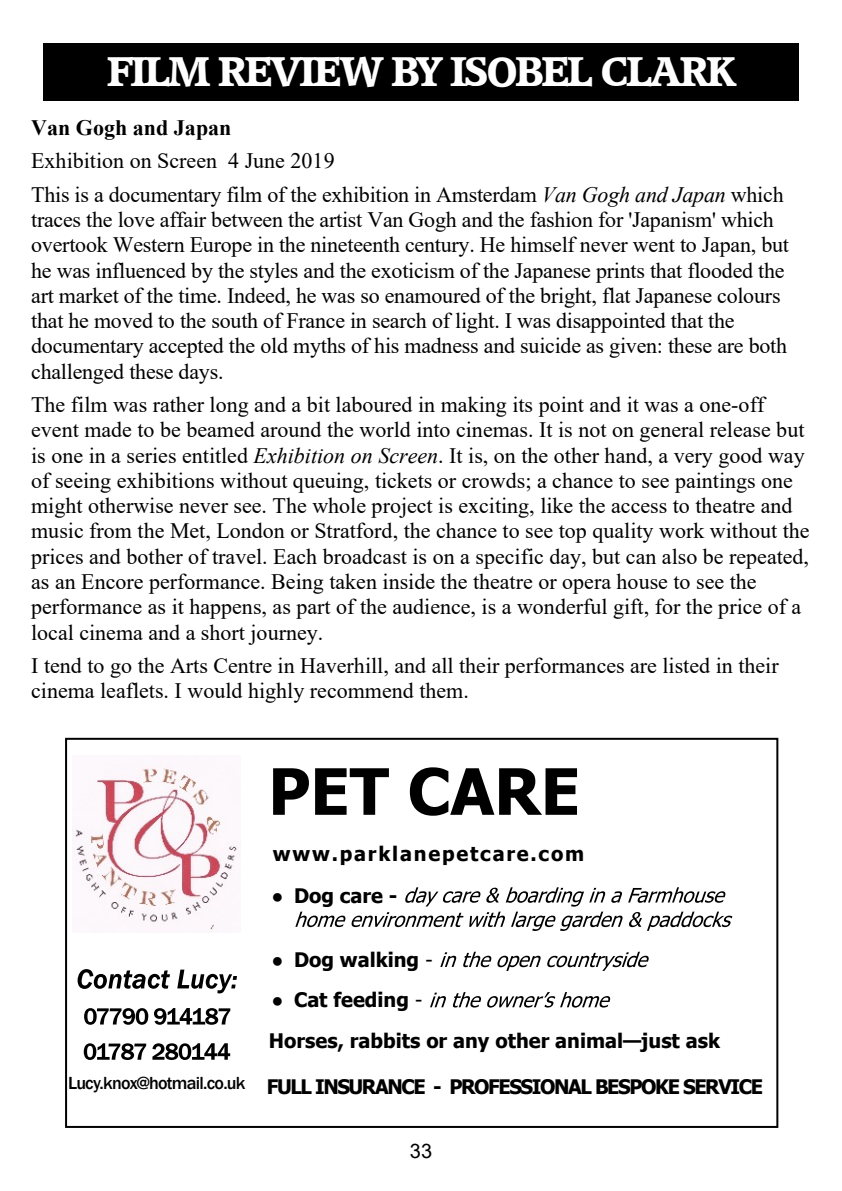
<style>
.page{position:relative;width:842px;height:1191px;background:#fff}
.page>*{position:absolute;margin:0;border:0;box-sizing:border-box;transform-origin:0 0}
.t1{font:700 64px "Tahoma";color:#000}
.t2{font:40px "Accord SF Bold";letter-spacing:-.04em;color:#fff}
.t3{font:22px/25.2px "Times New Roman";color:#000}
.t4{font:700 22px "Times New Roman";color:#000}
.t5{font:700 20px/40.4px "Tahoma";color:#000}
.t6{font:700 20px "Tahoma";letter-spacing:-.07em;color:#000}
.t7{font:700 20px "Tahoma";letter-spacing:.09em;color:#000}
.t8{font:20px "Arial";color:#000}
.t9{font:500 18px "Franklin Gothic";letter-spacing:-.04em;color:#000}
.s1{font-style:italic}
.s2{font-family:"Times New Roman";font-weight:400;font-style:italic}
.s3{font-family:"Times New Roman";font-weight:400}
.s4{font-weight:400}
</style>
<div class="page">
<div style="left:43px;top:43px;width:755px;height:58px;background:#000"></div>
<div style="left:65px;top:738px;width:713px;height:390px;border:2px solid #000"></div>
<svg style="left:78px;top:969px;width:92px;height:20px"></svg>
<svg style="left:177px;top:969px;width:60px;height:24px"></svg>
<svg style="left:84px;top:1008px;width:64px;height:16px"></svg>
<svg style="left:154px;top:1008px;width:76px;height:16px"></svg>
<svg style="left:84px;top:1043px;width:62px;height:17px"></svg>
<svg style="left:152px;top:1043px;width:78px;height:17px"></svg>
<img style="left:73px;top:764px;width:168px;height:168px">
<svg style="left:295px;top:911px;width:50px;height:16px"></svg>
<svg style="left:351px;top:887px;width:381px;height:44px"></svg>
<svg style="left:440px;top:952px;width:16px;height:15px"></svg>
<svg style="left:463px;top:951px;width:28px;height:16px"></svg>
<svg style="left:497px;top:955px;width:44px;height:16px"></svg>
<svg style="left:547px;top:951px;width:102px;height:20px"></svg>
<svg style="left:430px;top:992px;width:16px;height:15px"></svg>
<svg style="left:453px;top:992px;width:28px;height:15px"></svg>
<svg style="left:487px;top:992px;width:123px;height:15px"></svg>
<h2 class="t2" style="left:108px;top:52px;width:630px">FILM REVIEW BY ISOBEL CLARK</h2>
<p class="t4" style="left:31px;top:120px;width:202px">Van Gogh and Japan</p>
<p class="t3" style="left:31px;top:146px;width:754px;line-height:33.2px">Exhibition on Screen 4 June 2019<br>This is a documentary film of the exhibition in Amsterdam <span class="s1">Van Gogh and Japan</span> which</p>
<p class="t3" style="left:31px;top:209px;width:759px">traces the love affair between the artist Van Gogh and the fashion for 'Japanism' which overtook Western Europe in the nineteenth century. He himself never went to Japan, but he was influenced by the styles and the exoticism of the Japanese prints that flooded the art market of the time. Indeed, he was so enamoured of the bright, flat Japanese colours that he moved to the south of France in search of light. I was disappointed that the documentary accepted the old myths of his madness and suicide as given: these are both challenged these days.</p>
<p class="t3" style="left:31px;top:394px;width:780px">The film was rather long and a bit laboured in making its point and it was a one-off event made to be beamed around the world into cinemas. It is not on general release but is one in a series entitled <span class="s1">Exhibition on Screen</span>. It is, on the other hand, a very good way of seeing exhibitions without queuing, tickets or crowds; a chance to see paintings one might otherwise never see. The whole project is exciting, like the access to theatre and music from the Met, London or Stratford, the chance to see top quality work without the prices and bother of travel. Each broadcast is on a specific day, but can also be repeated, as an Encore performance. Being taken inside the theatre or opera house to see the performance as it happens, as part of the audience, is a wonderful gift, for the price of a local cinema and a short journey.</p>
<p class="t3" style="left:31px;top:655px;width:749px">I tend to go the Arts Centre in Haverhill, and all their performances are listed in their cinema leaflets. I would highly recommend them.</p>
<h1 class="t1" style="left:268px;top:766px;width:313px">PET CARE</h1>
<p class="t7" style="left:273px;top:845px;width:313px">www.parklanepetcare.com</p>
<p class="t9" style="left:68px;top:1076px;width:179px">Lucy.knox@hotmail.co.uk</p>
<p class="t5" style="left:271px;top:876px;width:128px"><span class="s2">●</span> Dog care -</p>
<p class="t5" style="left:271px;top:941px;width:163px"><span class="s3">●</span> Dog walking <span class="s4">-</span></p>
<p class="t5" style="left:269px;top:981px;width:453px"><span class="s2">●</span> Cat feeding <span class="s4">-<br></span>Horses, rabbits or any other animal—just ask</p>
<p class="t6" style="left:267px;top:1079px;width:498px">FULL INSURANCE - PROFESSIONAL BESPOKE SERVICE</p>
<p class="t8" style="left:410px;top:1143px;width:24px">33</p>
</div>
